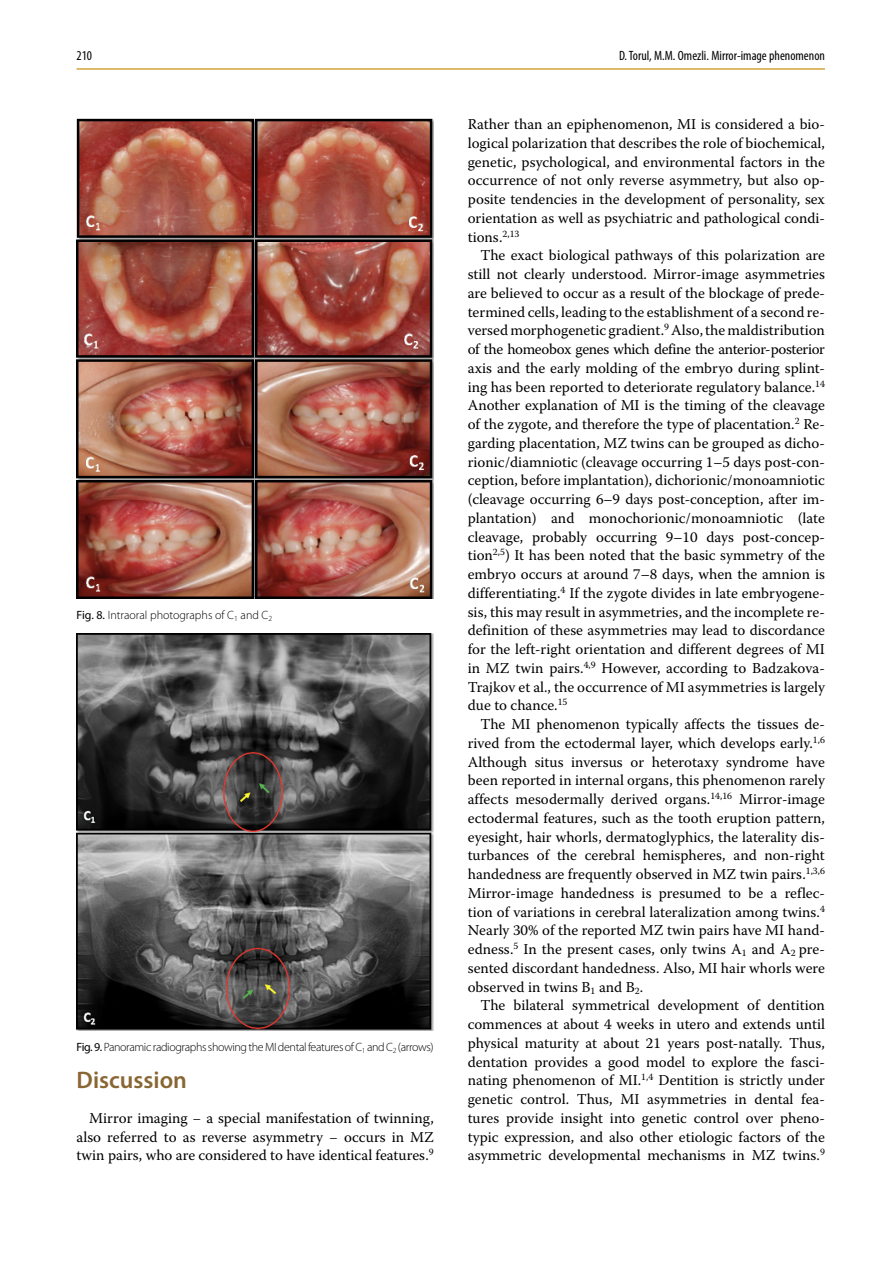
<style>
.page{position:relative;width:893px;height:1263px;background:#fff}
.page>*{position:absolute;margin:0;border:0;box-sizing:border-box;transform-origin:0 0}
.t1{font:600 24px "Myriad Pro";color:#896633}
.t2{font:15px/18.8px "Warnock Pro";color:#000;text-align:justify}
.t3{font:condensed 13.5px "Myriad Pro";color:#000}
.t4{font:300 12px "Myriad Pro";letter-spacing:-.03em;color:#000}
.t5{font:300 12px "Myriad Pro";color:#000}
.s1{font-weight:400}
</style>
<div class="page">
<hr style="left:77px;top:68px;width:748px;height:2px;background:#d5a439">
<img style="left:77px;top:118px;width:357px;height:480px">
<img style="left:77px;top:634px;width:357px;height:397px">
<p class="t3" style="left:77px;top:47px;width:17px">210</p>
<p class="t3" style="left:619px;top:47px;width:207px">D. Torul, M.M. Omezli. Mirror-image phenomenon</p>
<p class="t5" style="left:77px;top:607px;width:197px"><span class="s1">Fig. 8.</span> Intraoral photographs of C<sub>1</sub> and C<sub>2</sub></p>
<p class="t4" style="left:77px;top:1040px;width:359px"><span class="s1">Fig. 9.</span> Panoramic radiographs showing the MI dental features of C<sub>1</sub> and C<sub>2</sub> (arrows)</p>
<h1 class="t1" style="left:77px;top:1065px;width:112px">Discussion</h1>
<p class="t2" style="left:77px;top:1108px;width:359px;text-indent:13px">Mirror imaging − a special manifestation of twinning, also referred to as reverse asymmetry − occurs in MZ twin pairs, who are considered to have identical features.<sup>9</sup></p>
<p class="t2" style="left:468px;top:114px;width:359px">Rather than an epiphenomenon, MI is considered a bio&shy;logical polarization that describes the role of biochemical, genetic, psychological, and environmental factors in the occurrence of not only reverse asymmetry, but also op&shy;posite tendencies in the development of personality, sex orientation as well as psychiatric and pathological condi&shy;tions.<sup>2,13</sup></p>
<p class="t2" style="left:468px;top:246px;width:359px;text-indent:13px">The exact biological pathways of this polarization are still not clearly understood. Mirror-image asymmetries are believed to occur as a result of the blockage of prede&shy;termined cells, leading to the establishment of a second re&shy;versed morphogenetic gradient.<sup>9</sup> Also, the maldistribution of the homeobox genes which define the anterior-posterior axis and the early molding of the embryo during splint&shy;ing has been reported to deteriorate regulatory balance.<sup>14<br></sup>Another explanation of MI is the timing of the cleavage of the zygote, and therefore the type of placentation.<sup>2</sup> Re&shy;garding placentation, MZ twins can be grouped as dicho&shy;rionic/diamniotic (cleavage occurring 1–5 days post-con&shy;ception, before implantation), dichorionic/monoamniotic (cleavage occurring 6–9 days post-conception, after im&shy;plantation) and monochorionic/monoamniotic (late cleavage, probably occurring 9–10 days post-concep&shy;tion<sup>2,5</sup>) It has been noted that the basic symmetry of the embryo occurs at around 7–8 days, when the amnion is differentiating.<sup>4</sup> If the zygote divides in late embryogene&shy;sis, this may result in asymmetries, and the incomplete re&shy;definition of these asymmetries may lead to discordance for the left-right orientation and different degrees of MI in MZ twin pairs.<sup>4,9</sup> However, according to Badzakova-Trajkov et al., the occurrence of MI asymmetries is largely due to chance.<sup>15</sup></p>
<p class="t2" style="left:468px;top:714px;width:359px;text-indent:13px">The MI phenomenon typically affects the tissues de&shy;rived from the ectodermal layer, which develops early.<sup>1,6<br></sup>Although situs inversus or heterotaxy syndrome have been reported in internal organs, this phenomenon rarely affects mesodermally derived organs.<sup>14,16</sup> Mirror-image ectodermal features, such as the tooth eruption pattern, eyesight, hair whorls, dermatoglyphics, the laterality dis&shy;turbances of the cerebral hemispheres, and non-right handedness are frequently observed in MZ twin pairs.<sup>1,3,6<br></sup>Mirror-image handedness is presumed to be a reflec&shy;tion of variations in cerebral lateralization among twins.<sup>4<br></sup>Nearly 30% of the reported MZ twin pairs have MI hand&shy;edness.<sup>5</sup> In the present cases, only twins A<sub>1</sub> and A<sub>2</sub> pre&shy;sented discordant handedness. Also, MI hair whorls were observed in twins B<sub>1</sub> and B<sub>2</sub>.</p>
<p class="t2" style="left:468px;top:996px;width:359px;text-indent:13px">The bilateral symmetrical development of dentition commences at about 4 weeks in utero and extends until physical maturity at about 21 years post-natally. Thus, dentation provides a good model to explore the fasci&shy;nating phenomenon of MI.<sup>1,4</sup> Dentition is strictly under genetic control. Thus, MI asymmetries in dental fea&shy;tures provide insight into genetic control over pheno&shy;typic expression, and also other etiologic factors of the asymmetric developmental mechanisms in MZ twins.<sup>9</sup></p>
</div>
